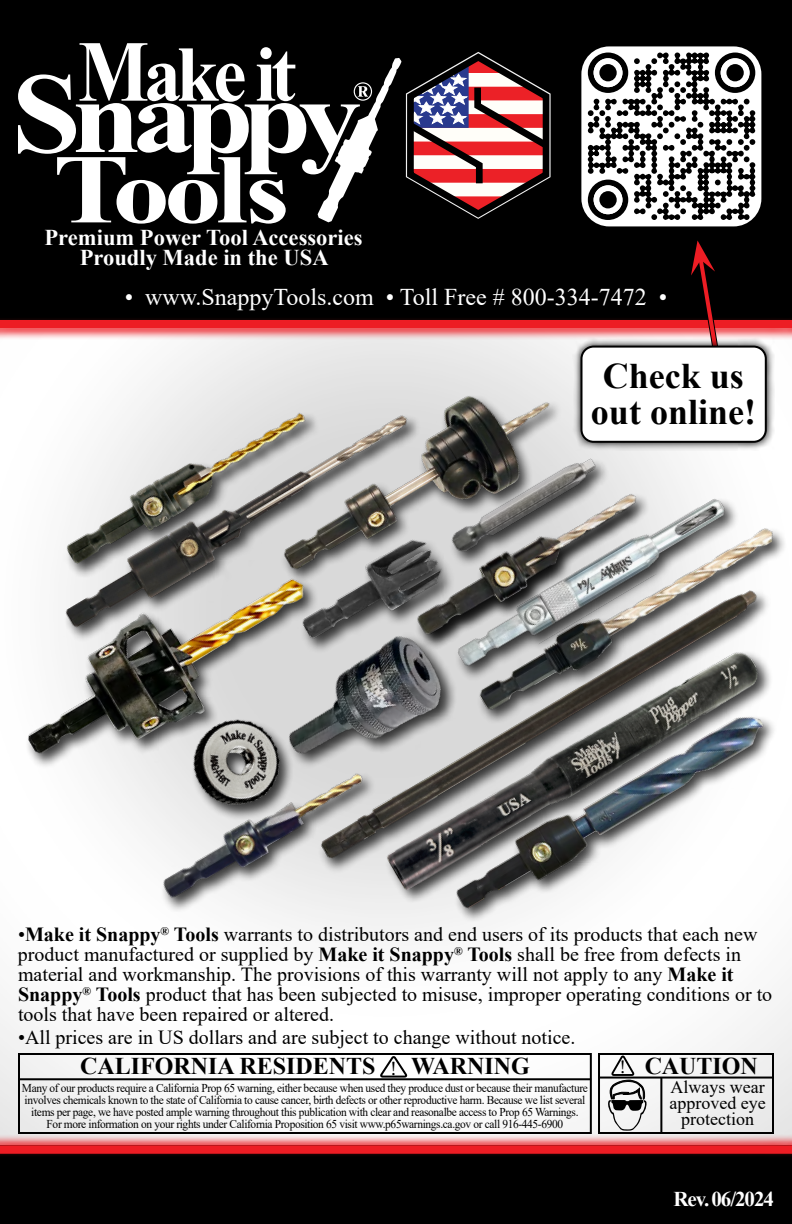
<style>
.page{position:relative;width:792px;height:1224px;background:#fff}
.page>*{position:absolute;margin:0;border:0;box-sizing:border-box;transform-origin:0 0}
.t1{font:700 36px/36px "Times New Roman";color:#000;text-align:center}
.t2{font:24px "Times New Roman";color:#fff}
.t3{font:700 24px "Times New Roman";color:#000}
.t4{font:700 22.6px/19.8px "Times New Roman";color:#fff;text-align:center}
.t5{font:700 21px "Times New Roman";letter-spacing:-.05em;color:#fff}
.t6{font:20px/20px "Times New Roman";color:#000}
.t7{font:20px "Minion Pro";color:#000}
.t8{font:18px/16px "Times New Roman";color:#000;text-align:center}
.t9{font:12px/12px "Times New Roman";letter-spacing:-.03em;color:#000;text-align:center;scale:.95 1}
.s1{font-weight:700}
.s2{font-family:"Minion Pro";font-weight:400;font-size:19px}
</style>
<div class="page">
<div style="left:0;top:1145px;width:792px;height:79px;background:#000"></div>
<div style="left:0;top:0;width:792px;height:324px;background:#000"></div>
<svg style="left:0;top:1134px;width:792px;height:22px;background:#cb8a8c"></svg>
<div style="left:0;top:1146px;width:792px;height:8px;background:#ed1d24"></div>
<svg style="left:0;top:319px;width:792px;height:21px;background:#df9295"></svg>
<div style="left:0;top:320px;width:792px;height:8px;background:#ed1d24"></div>
<svg style="left:18px;top:43px;width:533px;height:181px"></svg>
<img style="left:153px;top:800px;width:224px;height:114px">
<svg style="left:380px;top:1056px;width:28px;height:22px"></svg>
<div style="left:18px;top:1053px;width:574px;height:81px;border:2px solid #000"></div>
<hr style="left:19px;top:1078px;width:572px;height:2px;background:#000">
<div style="left:598px;top:1053px;width:176px;height:81px;border:2px solid #000"></div>
<svg style="left:608px;top:1055px;width:39px;height:76px"></svg>
<hr style="left:599px;top:1077px;width:174px;height:2px;background:#000">
<hr style="left:660px;top:1078px;width:2px;height:56px;background:#000">
<img style="left:670px;top:479px;width:71px;height:26px">
<img style="left:578px;top:462px;width:92px;height:43px">
<img style="left:578px;top:505px;width:208px;height:63px">
<img style="left:219px;top:800px;width:86px;height:59px">
<img style="left:444px;top:905px;width:330px;height:19px">
<img style="left:53px;top:397px;width:205px;height:137px">
<img style="left:18px;top:534px;width:287px;height:266px">
<img style="left:305px;top:568px;width:466px;height:312px">
<img style="left:258px;top:358px;width:320px;height:248px">
<div style="left:385px;top:649px;width:389px;height:256px;background:#000;opacity:.75"></div>
<img style="left:382px;top:637px;width:388px;height:259px">
<img style="left:171px;top:699px;width:129px;height:128px">
<svg style="left:689px;top:240px;width:46px;height:97px"></svg>
<svg style="left:572px;top:337px;width:203px;height:113px;background:#c7c5c5"></svg>
<div style="left:582px;top:347px;width:184px;height:95px;background:#fff;border-radius:12px"></div>
<div style="left:581px;top:346px;width:186px;height:97px;border:2px solid #000;border-radius:12px"></div>
<div style="left:581px;top:46px;width:180px;height:180px;background:#fff;border-radius:28px"></div>
<svg style="left:587px;top:52px;width:169px;height:169px"></svg>
<div style="left:599px;top:191px;width:18px;height:18px;background:#000;border-radius:50%"></div>
<div style="left:599px;top:64px;width:18px;height:17px;background:#000;border-radius:50%"></div>
<div style="left:726px;top:64px;width:18px;height:17px;background:#000;border-radius:50%"></div>
<h3 class="t4" style="left:45px;top:227px;width:320px">Premium Power Tool Accessories<br>Proudly Made in the USA</h3>
<h2 class="t2" style="left:125px;top:280px;width:544px">• www.SnappyTools.com • Toll Free # 800-334-7472 •</h2>
<h1 class="t1" style="left:591px;top:357px;width:167px">Check us out online!</h1>
<p class="t6" style="left:18px;top:924px;width:756px">•<span class="s1">Make it Snappy</span><sup>®</sup> <span class="s1">Tools</span> warrants to distributors and end users of its products that each new product manufactured or supplied by <span class="s1">Make it Snappy</span><sup>®</sup> <span class="s1">Tools</span> shall be free from defects in material and workmanship. The provisions of this warranty will not apply to any <span class="s1">Make it Snappy</span><sup>®</sup> <span class="s1">Tools</span> product that has been subjected to misuse, improper operating conditions or to tools that have been repaired or altered.</p>
<h3 class="t6" style="left:18px;top:1027px;width:559px">•All prices are in US dollars and are subject to change without notice.</h3>
<h2 class="t3" style="left:80px;top:1049px;width:297px">CALIFORNIA RESIDENTS</h2>
<h2 class="t3" style="left:411px;top:1049px;width:120px">WARNING</h2>
<h2 class="t3" style="left:620px;top:1049px;width:139px"><span class="s2">!</span> CAUTION</h2>
<h3 class="t8" style="left:670px;top:1078px;width:98px">Always wear approved eye protection</h3>
<h3 class="t7" style="left:391px;top:1055px;width:7px">!</h3>
<p class="t9" style="left:22px;top:1081px;width:597px">Many of our products require a California Prop 65 warning, either because when used they produce dust or because their manufacture involves chemicals known to the state of California to cause cancer, birth defects or other reproductive harm. Because we list several items per page, we have posted ample warning throughout this publication with clear and reasonalbe access to Prop 65 Warnings.<br>For more information on your rights under California Proposition 65 visit www.p65warnings.ca.gov or call 916-445-6900</p>
<h3 class="t5" style="left:673px;top:1184px;width:102px">Rev. 06/2024</h3>
</div>
